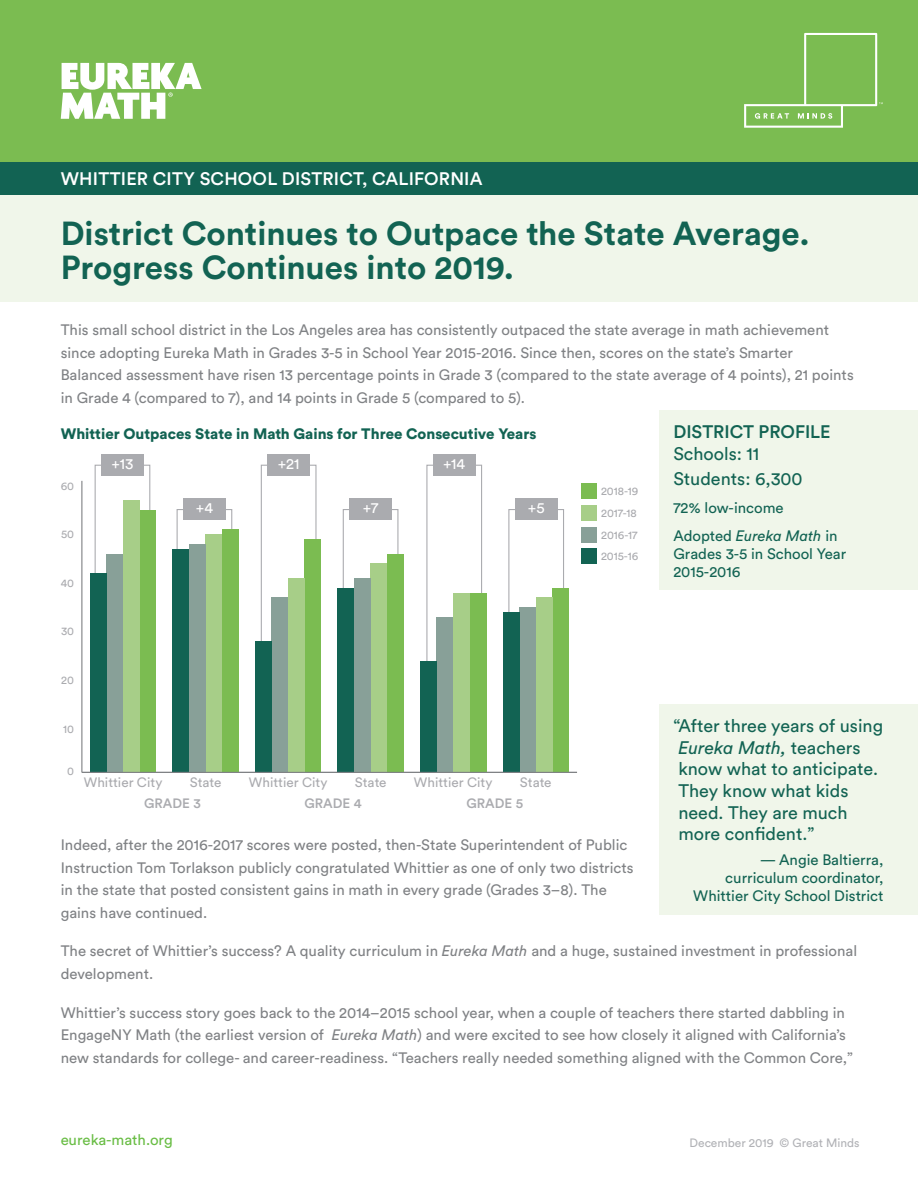
<style>
.page{position:relative;width:918px;height:1188px;background:#fff}
.page>*{position:absolute;margin:0;border:0;box-sizing:border-box;transform-origin:0 0}
.h1__LM{font:700 33px/34.2px "Circular Std";color:#126353}
.t1{font:18px/21.6px "Circular Std";color:#126353}
.t2{font:500 18px "Circular Std";letter-spacing:.01em;color:#fff}
.t3{font:500 18px "Circular Std";color:#126353}
.Text{font:15px/22.5px "Circular Std";color:#808285}
.t4{font:15px/18px "Circular Std";color:#126353}
.Chart_head{font:900 15px "Circular Std";color:#126353}
.t5{font:15px "Circular Std";color:#69bd45}
.t6{font:15px "Circular Std";color:#fff}
.t7{font:13.5px "Circular Std";color:#aaabaf}
.t8{font:500 13.5px "Circular Std";color:#aaabaf}
.t9{font:12px "Circular Std";color:#b1b2b6}
.t10{font:11.25px/22.4px "Circular Std";color:#aaabaf}
.s1{font-style:italic}
</style>
<div class="page">
<div style="left:0;top:100px;width:918px;height:202px;background:#f0f6ea"></div>
<div style="left:0;top:0;width:918px;height:162px;background:#7bbc51"></div>
<svg style="left:61px;top:63px;width:141px;height:56px"></svg>
<svg style="left:744px;top:33px;width:139px;height:95px"></svg>
<div style="left:0;top:162px;width:918px;height:32px;background:#126353"></div>
<div style="left:660px;top:410px;width:258px;height:180px;background:#f0f6ea"></div>
<svg style="left:94px;top:464px;width:57px;height:109px"></svg>
<div style="left:101px;top:454px;width:43px;height:22px;background:#aaabaf"></div>
<svg style="left:176px;top:509px;width:57px;height:40px"></svg>
<div style="left:183px;top:498px;width:43px;height:22px;background:#aaabaf"></div>
<svg style="left:260px;top:464px;width:57px;height:177px"></svg>
<div style="left:268px;top:454px;width:42px;height:22px;background:#aaabaf"></div>
<svg style="left:342px;top:508px;width:57px;height:80px"></svg>
<div style="left:350px;top:498px;width:42px;height:22px;background:#aaabaf"></div>
<svg style="left:426px;top:464px;width:57px;height:197px"></svg>
<div style="left:433px;top:454px;width:42px;height:22px;background:#aaabaf"></div>
<svg style="left:508px;top:508px;width:56px;height:104px"></svg>
<div style="left:515px;top:498px;width:42px;height:22px;background:#aaabaf"></div>
<hr style="left:81px;top:481px;width:1px;height:291px;background:#808285">
<div style="left:140px;top:510px;width:16px;height:262px;background:#7bbc51"></div>
<div style="left:222px;top:529px;width:17px;height:243px;background:#7bbc51"></div>
<div style="left:305px;top:539px;width:16px;height:233px;background:#7bbc51"></div>
<div style="left:387px;top:554px;width:17px;height:218px;background:#7bbc51"></div>
<div style="left:470px;top:593px;width:16px;height:179px;background:#7bbc51"></div>
<div style="left:552px;top:588px;width:17px;height:184px;background:#7bbc51"></div>
<div style="left:123px;top:500px;width:17px;height:272px;background:#a7ce88"></div>
<div style="left:206px;top:534px;width:16px;height:238px;background:#a7ce88"></div>
<div style="left:288px;top:578px;width:17px;height:194px;background:#a7ce88"></div>
<div style="left:371px;top:563px;width:16px;height:209px;background:#a7ce88"></div>
<div style="left:453px;top:593px;width:17px;height:179px;background:#a7ce88"></div>
<div style="left:536px;top:597px;width:16px;height:175px;background:#a7ce88"></div>
<div style="left:107px;top:554px;width:16px;height:218px;background:#88a098"></div>
<div style="left:189px;top:544px;width:17px;height:228px;background:#88a098"></div>
<div style="left:272px;top:597px;width:16px;height:175px;background:#88a098"></div>
<div style="left:354px;top:578px;width:17px;height:194px;background:#88a098"></div>
<div style="left:437px;top:617px;width:16px;height:155px;background:#88a098"></div>
<div style="left:519px;top:607px;width:17px;height:165px;background:#88a098"></div>
<div style="left:90px;top:573px;width:17px;height:199px;background:#126353"></div>
<div style="left:173px;top:549px;width:16px;height:223px;background:#126353"></div>
<div style="left:255px;top:641px;width:17px;height:131px;background:#126353"></div>
<div style="left:338px;top:588px;width:16px;height:184px;background:#126353"></div>
<div style="left:420px;top:661px;width:17px;height:111px;background:#126353"></div>
<div style="left:503px;top:612px;width:16px;height:160px;background:#126353"></div>
<hr style="left:82px;top:772px;width:495px;height:1px;background:#808285">
<div style="left:582px;top:483px;width:15px;height:16px;background:#7bbc51"></div>
<div style="left:582px;top:505px;width:15px;height:15px;background:#a7ce88"></div>
<div style="left:582px;top:527px;width:15px;height:15px;background:#88a098"></div>
<div style="left:582px;top:549px;width:15px;height:15px;background:#126353"></div>
<div style="left:660px;top:704px;width:258px;height:210px;background:#f0f6ea"></div>
<p class="t2" style="left:61px;top:168px;width:423px">WHITTIER CITY SCHOOL DISTRICT, CALIFORNIA</p>
<p class="h1__LM" style="left:61px;top:215px;width:750px">District Continues to Outpace the State Average.<br>Progress Continues into 2019.</p>
<p class="Text" style="left:61px;top:319px;width:795px">This small school district in the Los Angeles area has consistently outpaced the state average in math achievement since adopting Eureka Math in Grades 3-5 in School Year 2015-2016. Since then, scores on the state’s Smarter Balanced assessment have risen 13 percentage points in Grade 3 (compared to the state average of 4 points), 21 points in Grade 4 (compared to 7), and 14 points in Grade 5 (compared to 5).</p>
<p class="Chart_head" style="left:61px;top:423px;width:477px">Whittier Outpaces State in Math Gains for Three Consecutive Years</p>
<p class="t3" style="left:673px;top:421px;width:159px">DISTRICT PROFILE</p>
<p class="t1" style="left:673px;top:443px;width:87px">Schools: 11</p>
<p class="t1" style="left:673px;top:468px;width:131px">Students: 6,300</p>
<p class="t4" style="left:673px;top:498px;width:112px">72% low-income</p>
<p class="t4" style="left:673px;top:526px;width:174px">Adopted <span class="s1">Eureka Math</span> in<br>Grades 3-5 in School Year<br>2015-2016</p>
<p class="t6" style="left:278px;top:454px;width:23px">+21</p>
<p class="t6" style="left:112px;top:454px;width:23px">+13</p>
<p class="t6" style="left:443px;top:454px;width:24px">+14</p>
<p class="t10" style="left:61px;top:474px;width:15px">60</p>
<p class="t10" style="left:601px;top:479px;width:39px">2018-19<br>2017-18<br>2016-17</p>
<p class="t10" style="left:601px;top:545px;width:39px">2015-16</p>
<p class="t6" style="left:196px;top:499px;width:19px">+4</p>
<p class="t6" style="left:363px;top:499px;width:17px">+7</p>
<p class="t6" style="left:528px;top:499px;width:18px">+5</p>
<p class="t10" style="left:61px;top:523px;width:15px">50</p>
<p class="t10" style="left:61px;top:571px;width:15px">40</p>
<p class="t10" style="left:61px;top:620px;width:15px">30</p>
<p class="t10" style="left:61px;top:669px;width:14px">20</p>
<p class="t1" style="left:673px;top:715px;width:211px">“After three years of using<br><span class="s1">Eureka Math,</span> teachers know what to anticipate.<br>They know what kids need. They are much more confident.”</p>
<p class="t4" style="left:693px;top:851px;width:192px;text-align:right">— Angie Baltierra, curriculum coordinator,<br>Whittier City School District</p>
<p class="t10" style="left:63px;top:717px;width:12px">10</p>
<p class="t10" style="left:67px;top:760px;width:8px">0</p>
<p class="t7" style="left:84px;top:774px;width:80px">Whittier City</p>
<p class="t7" style="left:190px;top:774px;width:33px">State</p>
<p class="t7" style="left:249px;top:774px;width:80px">Whittier City</p>
<p class="t7" style="left:355px;top:774px;width:33px">State</p>
<p class="t7" style="left:414px;top:774px;width:80px">Whittier City</p>
<p class="t7" style="left:520px;top:774px;width:33px">State</p>
<p class="t8" style="left:144px;top:794px;width:58px">GRADE 3</p>
<p class="t8" style="left:304px;top:794px;width:59px">GRADE 4</p>
<p class="t8" style="left:466px;top:794px;width:58px">GRADE 5</p>
<p class="Text" style="left:61px;top:834px;width:574px">Indeed, after the 2016-2017 scores were posted, then-State Superintendent of Public Instruction Tom Torlakson publicly congratulated Whittier as one of only two districts in the state that posted consistent gains in math in every grade (Grades 3–8). The gains have continued.</p>
<p class="Text" style="left:61px;top:940px;width:798px">The secret of Whittier’s success? A quality curriculum in <span class="s1">Eureka Math</span> and a huge, sustained investment in professional development.</p>
<p class="Text" style="left:61px;top:1001px;width:794px">Whittier’s success story goes back to the 2014–2015 school year, when a couple of teachers there started dabbling in<br>EngageNY Math (the earliest version of <span class="s1">Eureka Math</span>) and were excited to see how closely it aligned with California’s new standards for college- and career-readiness. “Teachers really needed something aligned with the Common Core,”</p>
<p class="t5" style="left:61px;top:1130px;width:113px">eureka-math.org</p>
<p class="t9" style="left:690px;top:1135px;width:172px">December 2019 © Great Minds</p>
</div>
